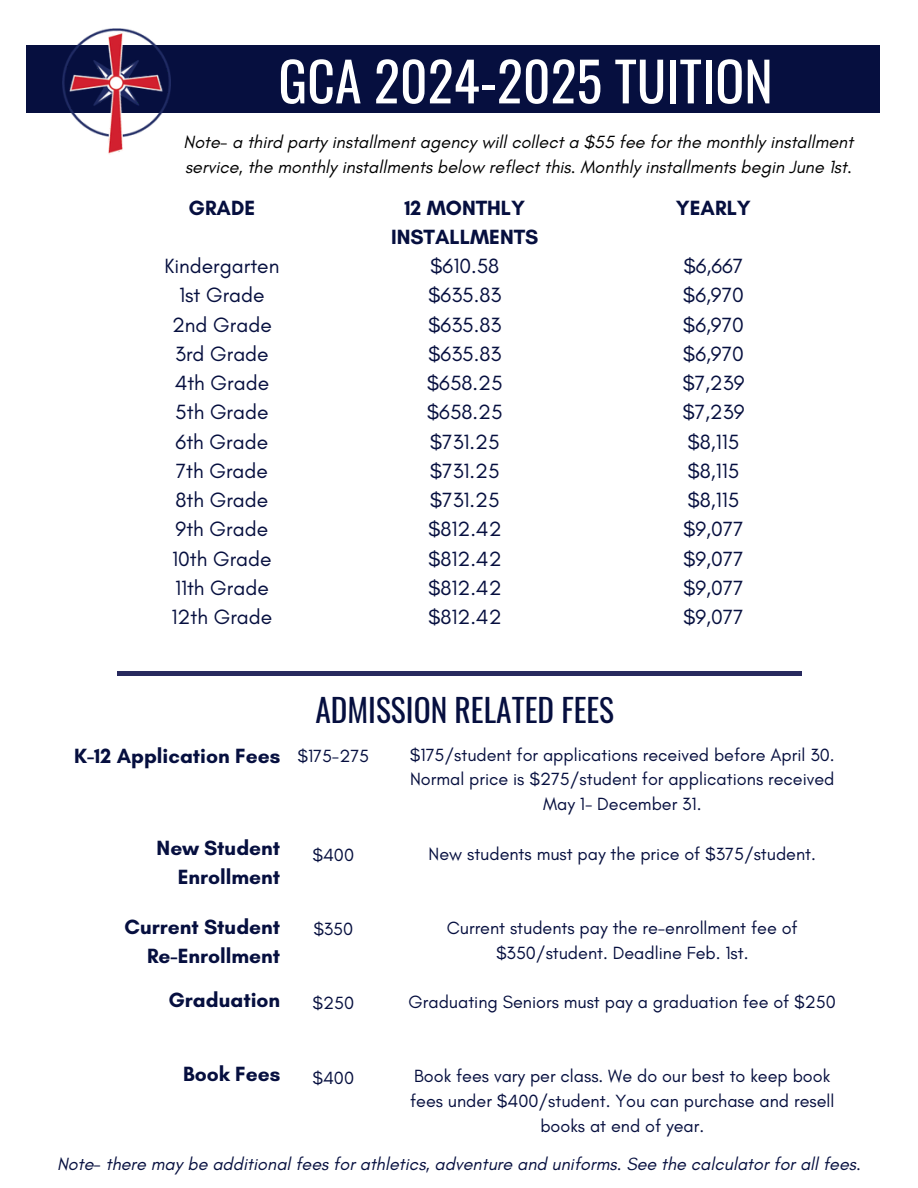
<style>
.page{position:relative;width:918px;height:1188px;background:#fff}
.page>*{position:absolute;margin:0;border:0;box-sizing:border-box;transform-origin:0 0}
.t1{font:54px "Oswald";color:#fff}
.t2{font:31.5px "Oswald";color:#060f3f}
.t3{font:21px/29.2px "Glacial Indifference";color:#060f3f;text-align:center}
.t4{font:700 21px/28.5px "Glacial Indifference";color:#060f3f;text-align:right}
.t5{font:18px/24.8px "Glacial Indifference";color:#060f3f;text-align:center}
.t6{font:italic 18px/24.8px "Glacial Indifference";color:#000}
.t7{font:italic 18px "Glacial Indifference";color:#060f3f}
.s1{font-weight:700}
</style>
<div class="page">
<div style="left:26px;top:45px;width:854px;height:68px;background:#060f3f"></div>
<img style="left:63px;top:29px;width:108px;height:125px">
<div style="left:117px;top:671px;width:685px;height:5px;background:#282a5e"></div>
<h1 class="t1" style="left:278px;top:39px;width:496px">GCA 2024-2025 TUITION</h1>
<h6 class="t6" style="left:184px;top:130px;width:671px">Note- a third party installment agency will collect a $55 fee for the monthly installment service, the monthly installments below reflect this. Monthly installments begin June 1st.</h6>
<p class="t4" style="left:189px;top:193px;width:68px">GRADE</p>
<h3 class="t3" style="left:164px;top:251px;width:116px">Kindergarten<br>1st Grade<br>2nd Grade<br>3rd Grade<br>4th Grade<br>5th Grade<br>6th Grade<br>7th Grade<br>8th Grade<br>9th Grade<br>10th Grade<br>11th Grade<br>12th Grade</h3>
<h6 class="t3" style="left:391px;top:193px;width:149px"><span class="s1">12 MONTHLY<br>INSTALLMENTS </span>$610.58<br>$635.83 $635.83 $635.83 $658.25 $658.25 $731.25<br>$731.25<br>$731.25 $812.42 $812.42 $812.42 $812.42</h6>
<h4 class="t4" style="left:676px;top:193px;width:77px">YEARLY</h4>
<h3 class="t3" style="left:682px;top:251px;width:64px;text-align:left">$6,667 $6,970 $6,970 $6,970 $7,239 $7,239 $8,115 $8,115 $8,115 $9,077 $9,077 $9,077 $9,077</h3>
<h2 class="t2" style="left:315px;top:686px;width:300px">ADMISSION RELATED FEES</h2>
<h5 class="t4" style="left:74px;top:741px;width:208px">K-12 Application Fees</h5>
<p class="t5" style="left:297px;top:743px;width:73px">$175-275</p>
<p class="t4" style="left:157px;top:834px;width:125px">New Student<br>Enrollment</p>
<p class="t4" style="left:124px;top:912px;width:157px">Current Student<br>Re-Enrollment</p>
<p class="t4" style="left:168px;top:985px;width:113px">Graduation</p>
<p class="t4" style="left:183px;top:1060px;width:99px">Book Fees</p>
<p class="t5" style="left:312px;top:842px;width:43px">$400</p>
<p class="t5" style="left:313px;top:917px;width:41px">$350</p>
<p class="t5" style="left:312px;top:991px;width:43px">$250</p>
<p class="t5" style="left:312px;top:1065px;width:43px">$400</p>
<h5 class="t5" style="left:410px;top:742px;width:426px">$175/student for applications received before April 30.<br>Normal price is $275/student for applications received<br>May 1- December 31.</h5>
<h5 class="t5" style="left:429px;top:841px;width:389px">New students must pay the price of $375/student.</h5>
<h5 class="t5" style="left:447px;top:915px;width:352px">Current students pay the re-enrollment fee of $350/student. Deadline Feb. 1st.</h5>
<h5 class="t5" style="left:409px;top:989px;width:429px">Graduating Seniors must pay a graduation fee of $250</h5>
<p class="t5" style="left:410px;top:1064px;width:426px">Book fees vary per class. We do our best to keep book fees under $400/student. You can purchase and resell books at end of year.</p>
<p class="t7" style="left:57px;top:1152px;width:805px">Note- there may be additional fees for athletics, adventure and uniforms. See the calculator for all fees.</p>
</div>
